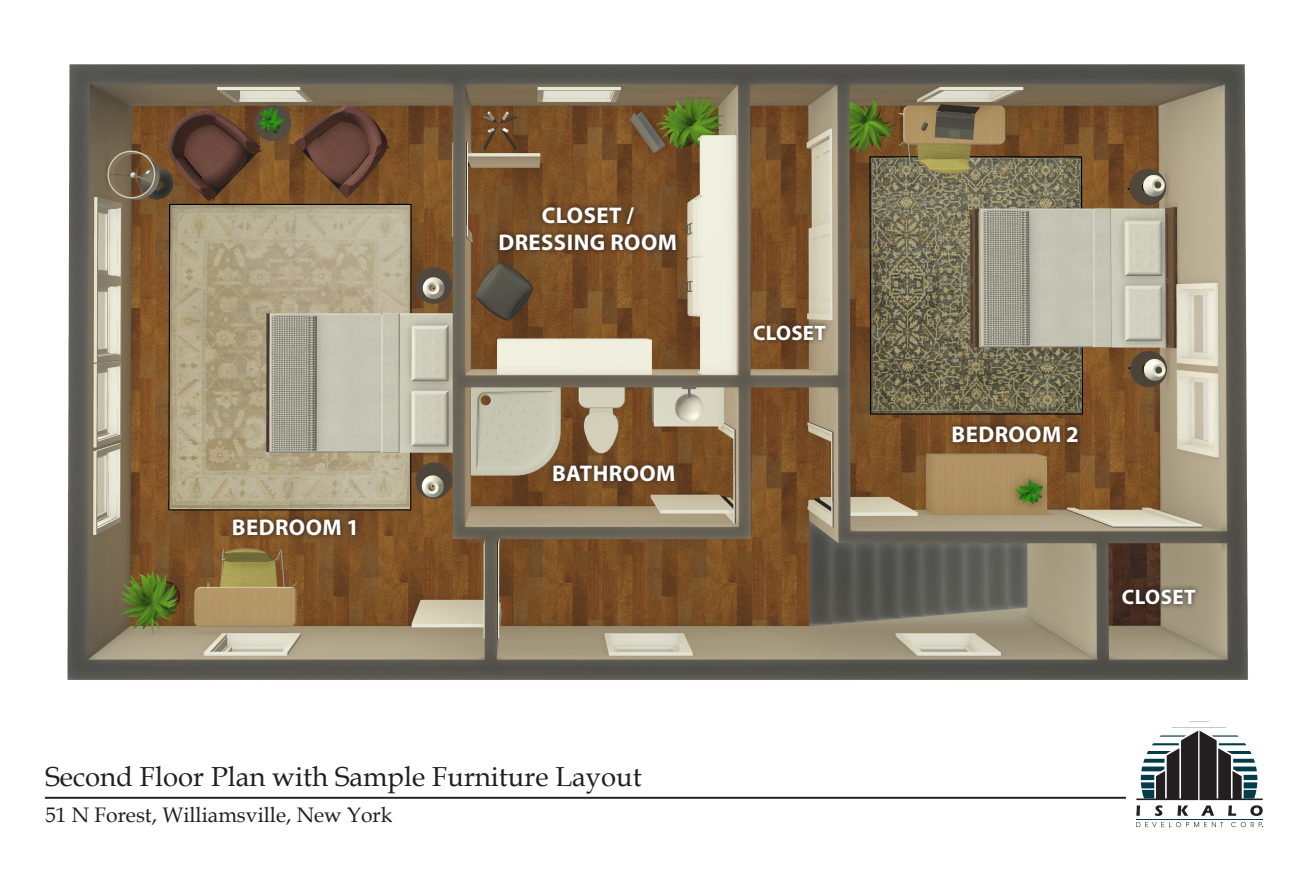
<style>
.page{position:relative;width:1313px;height:875px;background:#fff}
.page>*{position:absolute;margin:0;border:0;box-sizing:border-box;transform-origin:0 0}
.t1{font:27.47px "Book Antiqua";color:#231f20}
.t2{font:700 22.75px "Myriad Pro";letter-spacing:.02em;color:#fff}
.t3{font:21px "Book Antiqua";color:#231f20}
.t4{font:700 21px "Myriad Pro";letter-spacing:.015em;color:#fff}
</style>
<div class="page">
<hr style="left:1136px;top:819px;width:126px;height:1px;background:#013c4b">
<svg style="left:1136px;top:822px;width:87px;height:5px"></svg>
<svg style="left:1231px;top:822px;width:32px;height:5px"></svg>
<svg style="left:1136px;top:727px;width:126px;height:89px"></svg>
<hr style="left:45px;top:797px;width:1081px;height:2px;background:#231f20">
<img style="left:67px;top:64px;width:1181px;height:616px">
<div style="left:548px;top:459px;width:132px;height:28px;background:#231f20;opacity:.75"></div>
<div style="left:748px;top:319px;width:83px;height:27px;background:#231f20;opacity:.75"></div>
<div style="left:1117px;top:584px;width:84px;height:26px;background:#231f20;opacity:.75"></div>
<div style="left:227px;top:514px;width:134px;height:27px;background:#231f20;opacity:.75"></div>
<div style="left:947px;top:421px;width:136px;height:27px;background:#231f20;opacity:.75"></div>
<div style="left:494px;top:202px;width:188px;height:55px;background:#231f20;opacity:.75"></div>
<p class="t2" style="left:232px;top:512px;width:129px">BEDROOM 1</p>
<p class="t2" style="left:541px;top:201px;width:94px">CLOSET /</p>
<p class="t2" style="left:498px;top:228px;width:180px">DRESSING ROOM</p>
<p class="t2" style="left:552px;top:458px;width:125px">BATHROOM</p>
<p class="t4" style="left:753px;top:319px;width:74px">CLOSET</p>
<p class="t1" style="left:45px;top:758px;width:598px">Second Floor Plan with Sample Furniture Layout</p>
<p class="t3" style="left:45px;top:800px;width:348px">51 N Forest, Williamsville, New York</p>
<p class="t2" style="left:951px;top:419px;width:129px">BEDROOM 2</p>
<p class="t4" style="left:1122px;top:584px;width:75px">CLOSET</p>
</div>
